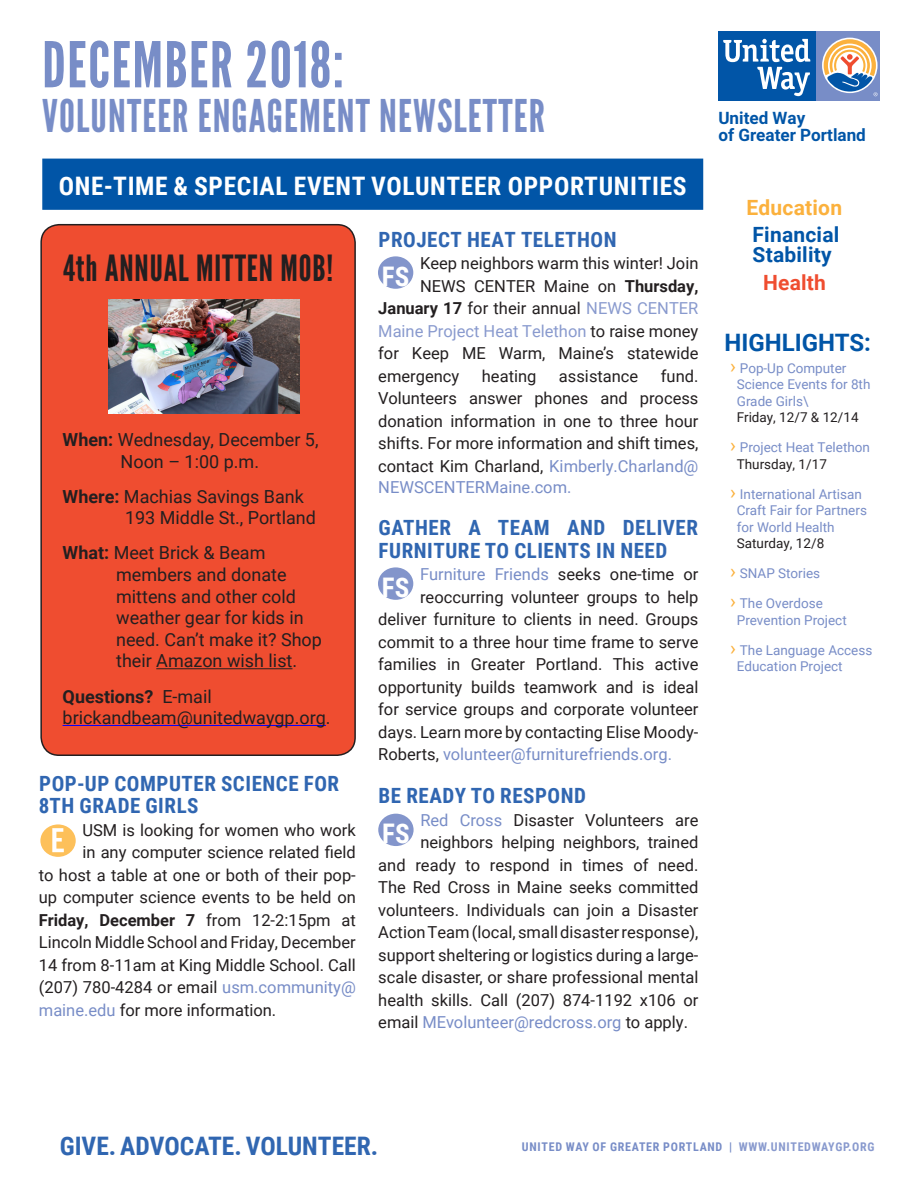
<style>
.page{position:relative;width:918px;height:1188px;background:#fff}
.page>*{position:absolute;margin:0;border:0;box-sizing:border-box;transform-origin:0 0}
.t1{font:63px "League Gothic";letter-spacing:.025em;color:#788dc7}
.t2{font:45px "League Gothic";letter-spacing:.025em;color:#788dc7}
.t3{font:36px "League Gothic";letter-spacing:.025em;color:#231f20}
.t4{font:700 27px "Roboto Condensed";color:#fff}
.Title_Opportunity{font:700 25.5px "Roboto Condensed";letter-spacing:.025em;color:#fff}
.t5{font:700 25.5px "Roboto Condensed";color:#3066b1}
.t6{font:700 24px "Roboto";color:#0155a7}
.Title_Opportunity-2{font:700 21px/22.5px "Roboto Condensed";letter-spacing:.025em;color:#3066b1}
.t7{font:700 21px/19.5px "Roboto";letter-spacing:.01em;color:#0155a7}
.t8{font:700 21px "Roboto";letter-spacing:.01em;color:#fbb13d}
.t9{font:700 21px "Roboto";letter-spacing:.01em;color:#ef4d30}
.t10{font:18px/21.6px "Roboto";color:#231f20}
.t11{font:700 17.1px/17.1px "Roboto";color:#0155a7}
.Body_-_Main_text{font:16.5px/22.5px "Roboto";color:#231f20;text-align:justify}
.Body_-_Main_text-2{font:16.5px "Roboto";color:#788dc7}
.Body_-_Main_text-3{font:16.5px "Roboto";color:#899ace}
.Body_-_Main_text-4{font:700 16.5px "Roboto";color:#231f20}
.t12{font:13.5px/16.5px "Roboto";color:#788dc7}
.t13{font:700 12px "Roboto Condensed";letter-spacing:.06em;color:#788dc7}
.s1{font-weight:700}
.s2{font-weight:400}
.s3{color:#788dc7}
.s4{color:#899ace}
.s5{color:#231f20}
.s6{font-size:19.5px;color:#fbb13d}
</style>
<div class="page">
<svg style="left:718px;top:31px;width:161px;height:70px"></svg>
<div style="left:42px;top:159px;width:661px;height:51px;background:#0155a7;border:2px solid #0155a7"></div>
<div style="left:41px;top:225px;width:314px;height:530px;background:#ef4d30;border-radius:18px"></div>
<div style="left:40px;top:224px;width:316px;height:532px;border:2px solid #231f20;border-radius:18px"></div>
<hr style="left:156px;top:668px;width:136px;height:1px;background:#231f20">
<hr style="left:63px;top:725px;width:263px;height:1px;background:#00f">
<img style="left:108px;top:299px;width:191px;height:115px">
<div style="left:40px;top:824px;width:36px;height:33px;background:#fdc05a;border-radius:50%"></div>
<svg style="left:52px;top:828px;width:12px;height:24px"></svg>
<div style="left:378px;top:256px;width:35px;height:33px;background:#8395cb;border-radius:50%"></div>
<div style="left:378px;top:567px;width:35px;height:33px;background:#8395cb;border-radius:50%"></div>
<div style="left:378px;top:814px;width:36px;height:32px;background:#8395cb;border-radius:50%"></div>
<h1 class="t1" style="left:42px;top:27px;width:303px">DECEMBER 2018:</h1>
<h2 class="t2" style="left:42px;top:90px;width:504px">VOLUNTEER ENGAGEMENT NEWSLETTER</h2>
<p class="Title_Opportunity" style="left:59px;top:168px;width:629px">ONE-TIME &amp; SPECIAL EVENT VOLUNTEER OPPORTUNITIES</p>
<p class="t3" style="left:63px;top:247px;width:272px">4th ANNUAL MITTEN MOB!</p>
<p class="t10" style="left:63px;top:428px;width:257px;text-align:center"><span class="s1">When:</span> Wednesday, December 5,<br>Noon – 1:00 p.m.</p>
<p class="t10" style="left:125px;top:485px;width:192px;text-indent:-62px"><span class="s1">Where:</span> Machias Savings Bank<br>193 Middle St., Portland</p>
<p class="t10" style="left:116px;top:542px;width:207px;text-indent:-54px"><span class="s1">What:</span> Meet Brick &amp; Beam members and donate mittens and other cold weather gear for kids in need. Can’t make it? Shop their Amazon wish list.</p>
<p class="t10" style="left:63px;top:685px;width:270px"><span class="s1">Questions?</span> E-mail brickandbeam@unitedwaygp.org.</p>
<p class="Title_Opportunity-2" style="left:39px;top:771px;width:302px">POP-UP COMPUTER SCIENCE FOR<br>8TH GRADE GIRLS</p>
<p class="Body_-_Main_text" style="left:82px;top:818px;width:275px">USM is looking for women who work</p>
<p class="Body_-_Main_text" style="left:82px;top:841px;width:275px">in any computer science related field</p>
<p class="Body_-_Main_text" style="left:39px;top:863px;width:318px">to host a table at one or both of their pop-</p>
<p class="Body_-_Main_text" style="left:39px;top:886px;width:318px">up computer science events to be held on</p>
<p class="Body_-_Main_text-4" style="left:39px;top:909px;width:318px">Friday, December 7 <span class="s2">from 12-2:15pm at</span></p>
<p class="Body_-_Main_text" style="left:39px;top:931px;width:318px">Lincoln Middle School and Friday, December</p>
<p class="Body_-_Main_text" style="left:39px;top:953px;width:318px">14 from 8-11am at King Middle School. Call</p>
<p class="Body_-_Main_text" style="left:39px;top:976px;width:318px">(207) 780-4284 or email <span class="s3">usm.community@</span></p>
<p class="Body_-_Main_text" style="left:39px;top:998px;width:239px"><span class="s3">maine.edu</span> for more information.</p>
<p class="Title_Opportunity-2" style="left:379px;top:227px;width:240px">PROJECT HEAT TELETHON</p>
<p class="Body_-_Main_text" style="left:420px;top:251px;width:280px">Keep neighbors warm this winter! Join</p>
<p class="Body_-_Main_text" style="left:420px;top:274px;width:280px">NEWS CENTER Maine on <span class="s1">Thursday,</span></p>
<p class="Body_-_Main_text" style="left:378px;top:296px;width:322px"><span class="s1">January 17</span> for their annual <span class="s4">NEWS CENTER</span></p>
<p class="Body_-_Main_text-3" style="left:378px;top:319px;width:322px">Maine Project Heat Telethon <span class="s5">to raise money</span></p>
<p class="Body_-_Main_text" style="left:378px;top:341px;width:322px">for Keep ME Warm, Maine’s statewide</p>
<p class="Body_-_Main_text" style="left:378px;top:364px;width:83px">emergency</p>
<p class="Body_-_Main_text" style="left:482px;top:364px;width:56px">heating</p>
<p class="Body_-_Main_text" style="left:559px;top:364px;width:81px">assistance</p>
<p class="t4" style="left:382px;top:257px;width:29px">FS</p>
<p class="Body_-_Main_text" style="left:378px;top:364px;width:322px;text-indent:283px">fund.<br>Volunteers answer phones and process donation information in one to three hour shifts. For more information and shift times, contact Kim Charland, <span class="s3">Kimberly.Charland@</span></p>
<p class="Body_-_Main_text-2" style="left:378px;top:475px;width:195px">NEWSCENTERMaine.com.</p>
<p class="Title_Opportunity-2" style="left:379px;top:516px;width:321px">GATHER A TEAM AND DELIVER<br>FURNITURE TO CLIENTS IN NEED</p>
<p class="Body_-_Main_text-2" style="left:420px;top:563px;width:280px">Furniture Friends <span class="s5">seeks one-time or</span></p>
<p class="Body_-_Main_text" style="left:420px;top:585px;width:280px">reoccurring volunteer groups to help</p>
<p class="Body_-_Main_text" style="left:378px;top:608px;width:322px">deliver furniture to clients in need. Groups</p>
<p class="Body_-_Main_text" style="left:378px;top:630px;width:322px">commit to a three hour time frame to serve</p>
<p class="Body_-_Main_text" style="left:378px;top:653px;width:322px">families in Greater Portland. This active</p>
<p class="Body_-_Main_text" style="left:378px;top:675px;width:322px">opportunity builds teamwork and is ideal</p>
<p class="Body_-_Main_text" style="left:378px;top:698px;width:322px">for service groups and corporate volunteer</p>
<p class="Body_-_Main_text" style="left:378px;top:720px;width:322px">days. Learn more by contacting Elise Moody-</p>
<p class="Body_-_Main_text-2" style="left:378px;top:743px;width:295px"><span class="s5">Roberts,</span> volunteer@furniturefriends.org.</p>
<p class="Title_Opportunity-2" style="left:379px;top:784px;width:209px">BE READY TO RESPOND</p>
<p class="Body_-_Main_text" style="left:420px;top:808px;width:280px"><span class="s3">Red Cross</span> Disaster Volunteers are</p>
<p class="Body_-_Main_text" style="left:420px;top:830px;width:280px">neighbors helping neighbors, trained</p>
<p class="Body_-_Main_text" style="left:378px;top:853px;width:322px">and ready to respond in times of need.</p>
<p class="Body_-_Main_text" style="left:378px;top:875px;width:322px">The Red Cross in Maine seeks committed</p>
<p class="Body_-_Main_text" style="left:378px;top:898px;width:322px">volunteers. Individuals can join a Disaster</p>
<p class="Body_-_Main_text" style="left:378px;top:920px;width:322px">Action Team (local, small disaster response),</p>
<p class="Body_-_Main_text" style="left:378px;top:943px;width:322px">support sheltering or logistics during a large-</p>
<p class="Body_-_Main_text" style="left:378px;top:965px;width:322px">scale disaster, or share professional mental</p>
<p class="Body_-_Main_text" style="left:378px;top:988px;width:322px">health skills. Call (207) 874-1192 x106 or</p>
<p class="Body_-_Main_text-2" style="left:378px;top:1011px;width:311px"><span class="s5">email</span> MEvolunteer@redcross.org <span class="s5">to apply.</span></p>
<p class="t4" style="left:382px;top:568px;width:29px">FS</p>
<p class="t4" style="left:382px;top:815px;width:29px">FS</p>
<p class="t11" style="left:718px;top:109px;width:149px">United Way<br>of Greater Portland</p>
<p class="t8" style="left:747px;top:193px;width:97px">Education</p>
<p class="t7" style="left:753px;top:224px;width:88px">Financial<br>Stability</p>
<p class="t9" style="left:763px;top:268px;width:64px">Health</p>
<h3 class="t6" style="left:725px;top:326px;width:148px">HIGHLIGHTS:</h3>
<p class="t12" style="left:737px;top:359px;width:135px;text-indent:-7px"><span class="s6">›</span> Pop-Up Computer<br>Science Events for 8th<br>Grade Girls\<br><span class="s5">Friday, 12/7 &amp; 12/14</span></p>
<p class="t12" style="left:737px;top:439px;width:135px;text-indent:-7px"><span class="s6">›</span> Project Heat Telethon<br><span class="s5">Thursday, 1/17</span></p>
<p class="t12" style="left:737px;top:485px;width:132px;text-indent:-7px"><span class="s6">›</span> International Artisan<br>Craft Fair for Partners for World Health<br><span class="s5">Saturday, 12/8</span></p>
<p class="t12" style="left:730px;top:565px;width:92px"><span class="s6">›</span> SNAP Stories</p>
<p class="t12" style="left:737px;top:595px;width:111px;text-indent:-7px"><span class="s6">›</span> The Overdose<br>Prevention Project</p>
<p class="t12" style="left:737px;top:641px;width:137px;text-indent:-7px"><span class="s6">›</span> The Language Access<br>Education Project</p>
<h3 class="t5" style="left:60px;top:1128px;width:320px">GIVE. ADVOCATE. VOLUNTEER.</h3>
<p class="t13" style="left:522px;top:1138px;width:354px">UNITED WAY OF GREATER PORTLAND | <span class="s4">WWW.UNITEDWAYGP.ORG</span></p>
</div>
